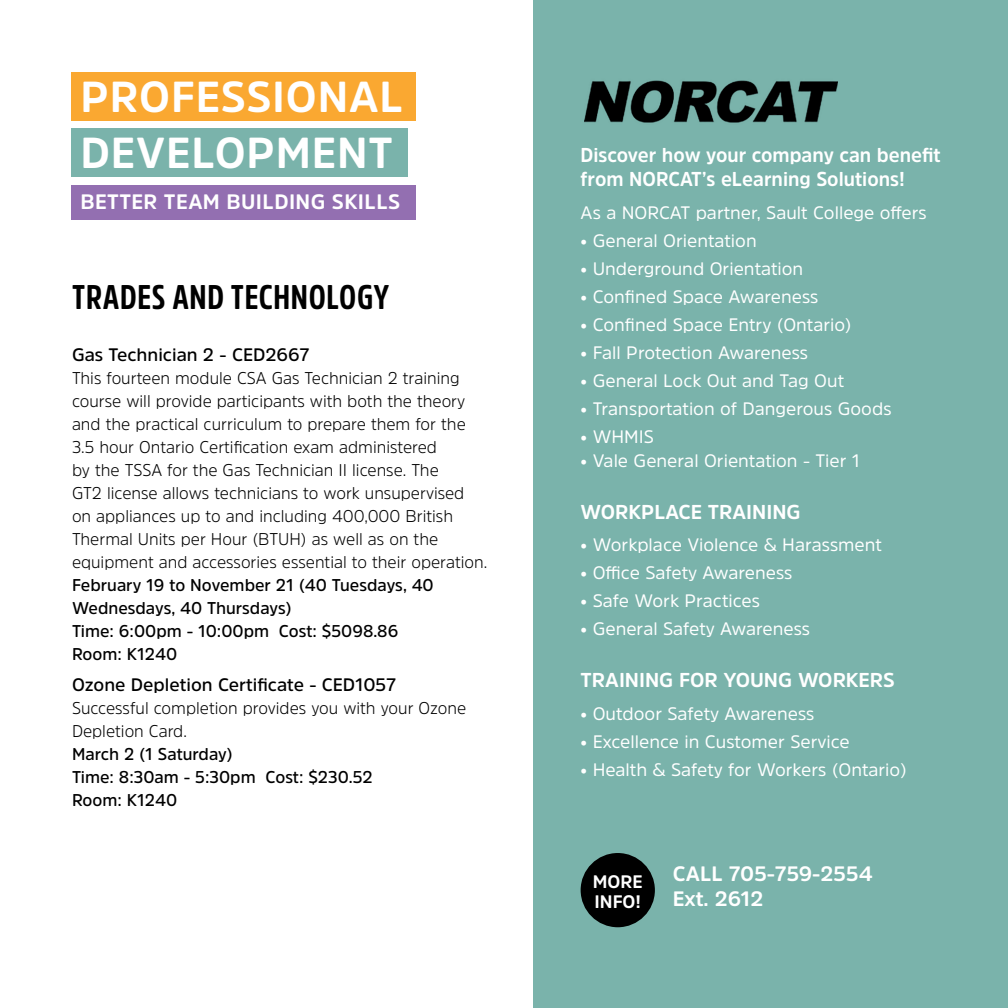
<style>
.page{position:relative;width:1008px;height:1008px;background:#fff}
.page>*{position:absolute;margin:0;border:0;box-sizing:border-box;transform-origin:0 0}
.t1{font:700 43.2px/56.6px "Amsi Pro";letter-spacing:.02em;color:#fff}
.t2{font:700 34px "Amsi Pro Cond";letter-spacing:.02em;color:#000}
.t3{font:700 20.8px "Amsi Pro";letter-spacing:.02em;color:#fff}
.t4{font:700 20.8px/24.8px "Amsi Pro";color:#fff}
.t5{font:700 20px/24px "Amsi Pro";color:#fff;scale:.94 1}
.t6{font:700 20px "Amsi Pro";color:#fff}
.t7{font:18px "Amsi Pro";color:#fff}
.t8{font:600 18px "Amsi Pro";color:#000}
.t9{font:700 18px/20px "Amsi Pro";color:#fff}
.t10{font:300 17px/23px "Amsi Pro";color:#000}
.t11{font:600 17px/23px "Amsi Pro";color:#000}
</style>
<div class="page">
<div style="left:71px;top:129px;width:337px;height:48px;background:#7ab3ab"></div>
<div style="left:71px;top:186px;width:344px;height:34px;background:#936fb1"></div>
<div style="left:71px;top:72px;width:344px;height:48px;background:#faa831"></div>
<div style="left:533px;top:0;width:475px;height:1008px;background:#7ab3ab"></div>
<div style="left:581px;top:853px;width:74px;height:74px;background:#000;border-radius:50%"></div>
<img style="left:585px;top:80px;width:253px;height:43px">
<h1 class="t1" style="left:80px;top:67px;width:324px">PROFESSIONAL<br>DEVELOPMENT</h1>
<p class="t3" style="left:80px;top:188px;width:321px">BETTER TEAM BUILDING SKILLS</p>
<h2 class="t2" style="left:72px;top:274px;width:319px">TRADES AND TECHNOLOGY</h2>
<p class="t8" style="left:72px;top:343px;width:239px">Gas Technician 2 - CED2667</p>
<p class="t10" style="left:72px;top:366px;width:417px">This fourteen module CSA Gas Technician 2 training course will provide participants with both the theory and the practical curriculum to prepare them for the 3.5 hour Ontario Certification exam administered<br>by the TSSA for the Gas Technician II license. The<br>GT2 license allows technicians to work unsupervised on appliances up to and including 400,000 British Thermal Units per Hour (BTUH) as well as on the equipment and accessories essential to their operation.</p>
<p class="t11" style="left:72px;top:573px;width:363px">February 19 to November 21 (40 Tuesdays, 40<br>Wednesdays, 40 Thursdays)<br>Time: 6:00pm - 10:00pm Cost: $5098.86<br>Room: K1240</p>
<p class="t8" style="left:72px;top:672px;width:326px">Ozone Depletion Certificate - CED1057</p>
<p class="t10" style="left:72px;top:696px;width:396px">Successful completion provides you with your Ozone<br>Depletion Card.</p>
<p class="t11" style="left:72px;top:742px;width:302px">March 2 (1 Saturday)<br>Time: 8:30am - 5:30pm Cost: $230.52<br>Room: K1240</p>
<p class="t5" style="left:581px;top:143px;width:385px">Discover how your company can benefit from NORCAT’s eLearning Solutions!</p>
<p class="t7" style="left:581px;top:200px;width:348px">As a NORCAT partner, Sault College offers</p>
<p class="t7" style="left:581px;top:228px;width:178px">• General Orientation</p>
<p class="t7" style="left:581px;top:256px;width:224px">• Underground Orientation</p>
<p class="t7" style="left:581px;top:284px;width:239px">• Confined Space Awareness</p>
<p class="t7" style="left:581px;top:312px;width:273px">• Confined Space Entry (Ontario)</p>
<p class="t7" style="left:581px;top:340px;width:229px">• Fall Protection Awareness</p>
<p class="t7" style="left:581px;top:368px;width:265px">• General Lock Out and Tag Out</p>
<p class="t7" style="left:581px;top:396px;width:313px">• Transportation of Dangerous Goods</p>
<p class="t7" style="left:581px;top:424px;width:75px">• WHMIS</p>
<p class="t7" style="left:581px;top:448px;width:281px">• Vale General Orientation - Tier 1</p>
<p class="t6" style="left:581px;top:498px;width:222px">WORKPLACE TRAINING</p>
<p class="t7" style="left:581px;top:533px;width:303px">• Workplace Violence &amp; Harassment</p>
<p class="t7" style="left:581px;top:561px;width:213px">• Office Safety Awareness</p>
<p class="t7" style="left:581px;top:589px;width:181px">• Safe Work Practices</p>
<p class="t7" style="left:581px;top:617px;width:231px">• General Safety Awareness</p>
<p class="t6" style="left:581px;top:667px;width:316px">TRAINING FOR YOUNG WORKERS</p>
<p class="t7" style="left:581px;top:701px;width:235px">• Outdoor Safety Awareness</p>
<p class="t7" style="left:581px;top:729px;width:271px">• Excellence in Customer Service</p>
<p class="t7" style="left:581px;top:757px;width:328px">• Health &amp; Safety for Workers (Ontario)</p>
<p class="t9" style="left:593px;top:871px;width:51px">MORE<br>INFO!</p>
<p class="t4" style="left:673px;top:861px;width:201px">CALL 705-759-2554<br>Ext. 2612</p>
</div>
